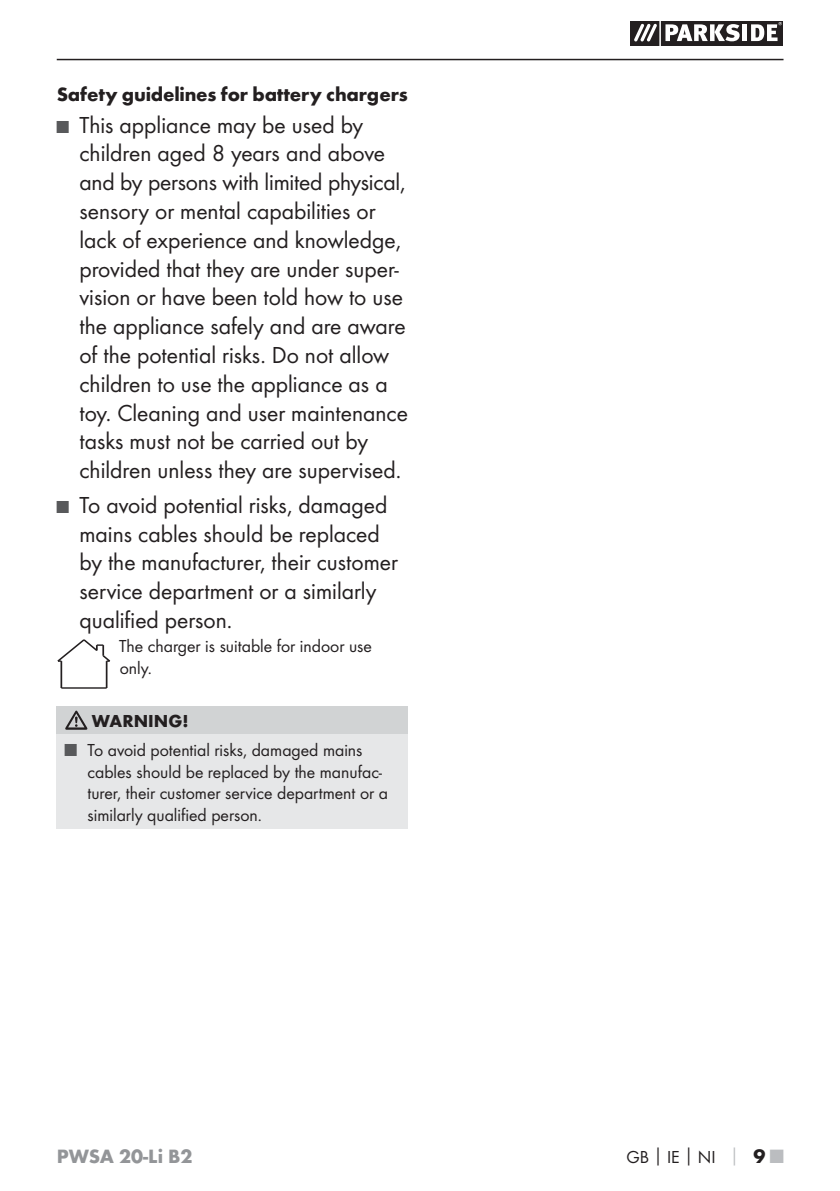
<style>
.page{position:relative;width:840px;height:1191px;background:#fff}
.page>*{position:absolute;margin:0;border:0;box-sizing:border-box;transform-origin:0 0}
.t1{font:24px/28.8px "Futura Boo";color:#231f20}
.t2{font:700 20px "Futura";letter-spacing:-.01em;color:#231f20}
.t3{font:700 20px "Futura";color:#939598}
.t4{font:18px/21.6px "Futura Boo";color:#231f20}
.t5{font:700 18px "Futura";color:#231f20}
.s1{font-size:18px;color:#58595b}
.s2{color:#58595b}
.s3{font-family:"Futura";font-weight:700}
.s4{font-family:"Futura";font-weight:700;color:#bbbdc0}
.s5{font-family:"Futura";font-weight:700;font-size:20px}
.s6{font-family:"Futura";font-weight:700;font-size:20px;color:#bbbdc0}
</style>
<div class="page">
<hr style="left:57px;top:59px;width:726px;height:1px;background:#231f20">
<svg style="left:630px;top:21px;width:152px;height:24px"></svg>
<div style="left:57px;top:706px;width:351px;height:28px;background:#d1d3d4"></div>
<div style="left:57px;top:734px;width:351px;height:94px;background:#e6e7e8"></div>
<svg style="left:65px;top:710px;width:22px;height:19px"></svg>
<hr style="left:61px;top:687px;width:46px;height:2px;background:#231f20">
<svg style="left:57px;top:639px;width:54px;height:49px"></svg>
<p class="t2" style="left:57px;top:86px;width:352px">Safety guidelines for battery chargers</p>
<p class="t1" style="left:79px;top:111px;width:330px;text-indent:-23px"><span class="s1">■</span> This appliance may be used by children aged 8 years and above and by persons with limited physical, sensory or mental capabilities or lack of experience and knowledge, provided that they are under super&shy;vision or have been told how to use the appliance safely and are aware of the potential risks. Do not allow children to use the appliance as a toy. Cleaning and user maintenance tasks must not be carried out by children unless they are supervised.</p>
<p class="t1" style="left:79px;top:491px;width:320px;text-indent:-23px"><span class="s1">■</span> To avoid potential risks, damaged mains cables should be replaced by the manufacturer, their customer service department or a similarly qualified person.</p>
<p class="t4" style="left:119px;top:636px;width:254px">The charger is suitable for indoor use only.</p>
<p class="t5" style="left:92px;top:713px;width:98px">WARNING!</p>
<p class="t4" style="left:87px;top:740px;width:302px;text-indent:-23px"><span class="s2">■</span> To avoid potential risks, damaged mains cables should be replaced by the manufac&shy;turer, their customer service department or a similarly qualified person.</p>
<p class="t3" style="left:57px;top:1148px;width:137px">PWSA 20-Li B2</p>
<p class="t4" style="left:626px;top:1146px;width:158px">GB<span class="s3">│</span>IE<span class="s3">│</span>NI <span class="s4">│</span> <span class="s5">9</span> <span class="s6">■</span></p>
</div>
